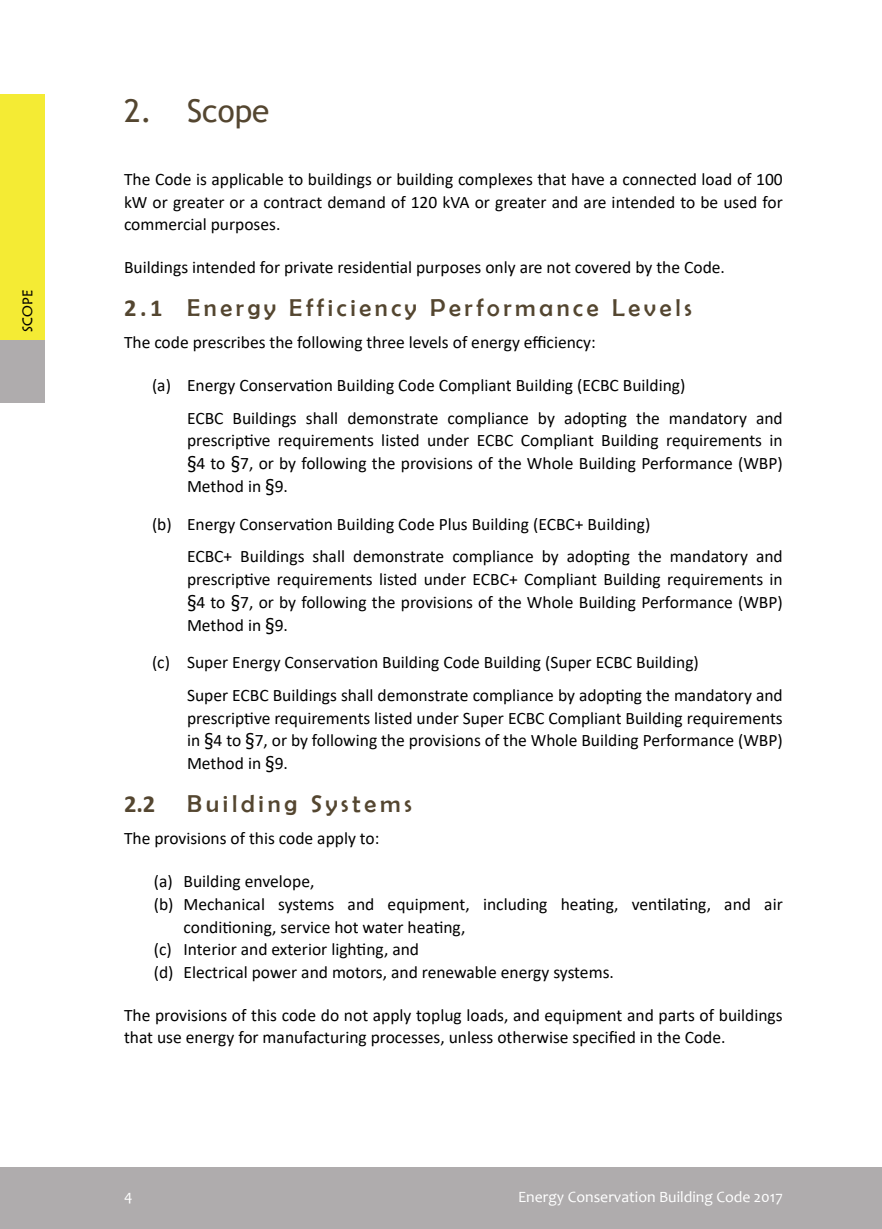
<style>
.page{position:relative;width:882px;height:1229px;background:#fff}
.page>*{position:absolute;margin:0;border:0;box-sizing:border-box;transform-origin:0 0}
.t1{font:31.5px "Trebuchet MS";color:#544630}
.t2{font:24.5px "Berlin Sans FB";letter-spacing:.15em;color:#544630}
.t3{font:700 24.5px "Calibri";color:#544630}
.t4{font:17.5px/22.8px "Calibri";color:#000;text-align:justify}
.t5{font:15.75px "Candara";color:#fff}
.t6{font:14px "Maiandra GD";color:#000}
.s1{font-family:"Calibri";font-weight:700}
.s2{font-family:"Tahoma"}
</style>
<div class="page">
<div style="left:0;top:94px;width:45px;height:247px;background:#f4eb34"></div>
<div style="left:0;top:340px;width:45px;height:63px;background:#afacad"></div>
<div style="left:0;top:1166px;width:882px;height:62px;background:#afacad"></div>
<p class="t6" style="left:19px;top:332px;width:43px;rotate:-90deg">SCOPE</p>
<h1 class="t1" style="left:124px;top:91px;width:147px">2. Scope</h1>
<p class="t4" style="left:124px;top:167px;width:660px">The Code is applicable to buildings or building complexes that have a connected load of 100 kW or greater or a contract demand of 120 kVA or greater and are intended to be used for commercial purposes.</p>
<p class="t4" style="left:124px;top:255px;width:603px">Buildings intended for private residential purposes only are not covered by the Code.</p>
<h2 class="t2" style="left:124px;top:294px;width:569px"><span class="s1">2.1</span> Energy Efficiency Performance Levels</h2>
<p class="t4" style="left:124px;top:331px;width:473px">The code prescribes the following three levels of energy efficiency:</p>
<p class="t4" style="left:187px;top:368px;width:597px;line-height:32.7px;text-indent:-35px">(a) Energy Conservation Building Code Compliant Building (ECBC Building)<br>ECBC Buildings shall demonstrate compliance by adopting the mandatory and</p>
<p class="t4" style="left:187px;top:429px;width:597px">prescriptive requirements listed under ECBC Compliant Building requirements in <span class="s2">§</span>4 to <span class="s2">§</span>7, or by following the provisions of the Whole Building Performance (WBP)<br>Method in <span class="s2">§</span>9.</p>
<p class="t4" style="left:187px;top:507px;width:597px;line-height:32.7px;text-indent:-35px">(b) Energy Conservation Building Code Plus Building (ECBC+ Building)<br>ECBC+ Buildings shall demonstrate compliance by adopting the mandatory and</p>
<p class="t4" style="left:187px;top:567px;width:597px">prescriptive requirements listed under ECBC+ Compliant Building requirements in <span class="s2">§</span>4 to <span class="s2">§</span>7, or by following the provisions of the Whole Building Performance (WBP)<br>Method in <span class="s2">§</span>9.</p>
<p class="t4" style="left:187px;top:645px;width:597px;line-height:32.7px;text-indent:-35px">(c) Super Energy Conservation Building Code Building (Super ECBC Building)<br>Super ECBC Buildings shall demonstrate compliance by adopting the mandatory and</p>
<p class="t4" style="left:187px;top:706px;width:597px">prescriptive requirements listed under Super ECBC Compliant Building requirements in <span class="s2">§</span>4 to <span class="s2">§</span>7, or by following the provisions of the Whole Building Performance (WBP)<br>Method in <span class="s2">§</span>9.</p>
<h2 class="t3" style="left:124px;top:786px;width:33px">2.2</h2>
<h2 class="t2" style="left:187px;top:789px;width:226px">Building Systems</h2>
<p class="t4" style="left:124px;top:826px;width:257px">The provisions of this code apply to:</p>
<p class="t4" style="left:154px;top:869px;width:162px">(a) Building envelope,</p>
<p class="t4" style="left:154px;top:892px;width:631px">(b) Mechanical systems and equipment, including heating, ventilating, and air</p>
<p class="t4" style="left:184px;top:915px;width:283px">conditioning, service hot water heating,</p>
<p class="t4" style="left:154px;top:937px;width:267px">(c) Interior and exterior lighting, and</p>
<p class="t4" style="left:154px;top:960px;width:462px">(d) Electrical power and motors, and renewable energy systems.</p>
<p class="t4" style="left:124px;top:1003px;width:660px">The provisions of this code do not apply toplug loads, and equipment and parts of buildings that use energy for manufacturing processes, unless otherwise specified in the Code.</p>
<p class="t5" style="left:124px;top:1186px;width:10px">4</p>
<p class="t5" style="left:518px;top:1186px;width:266px">Energy Conservation Building Code 2017</p>
</div>
